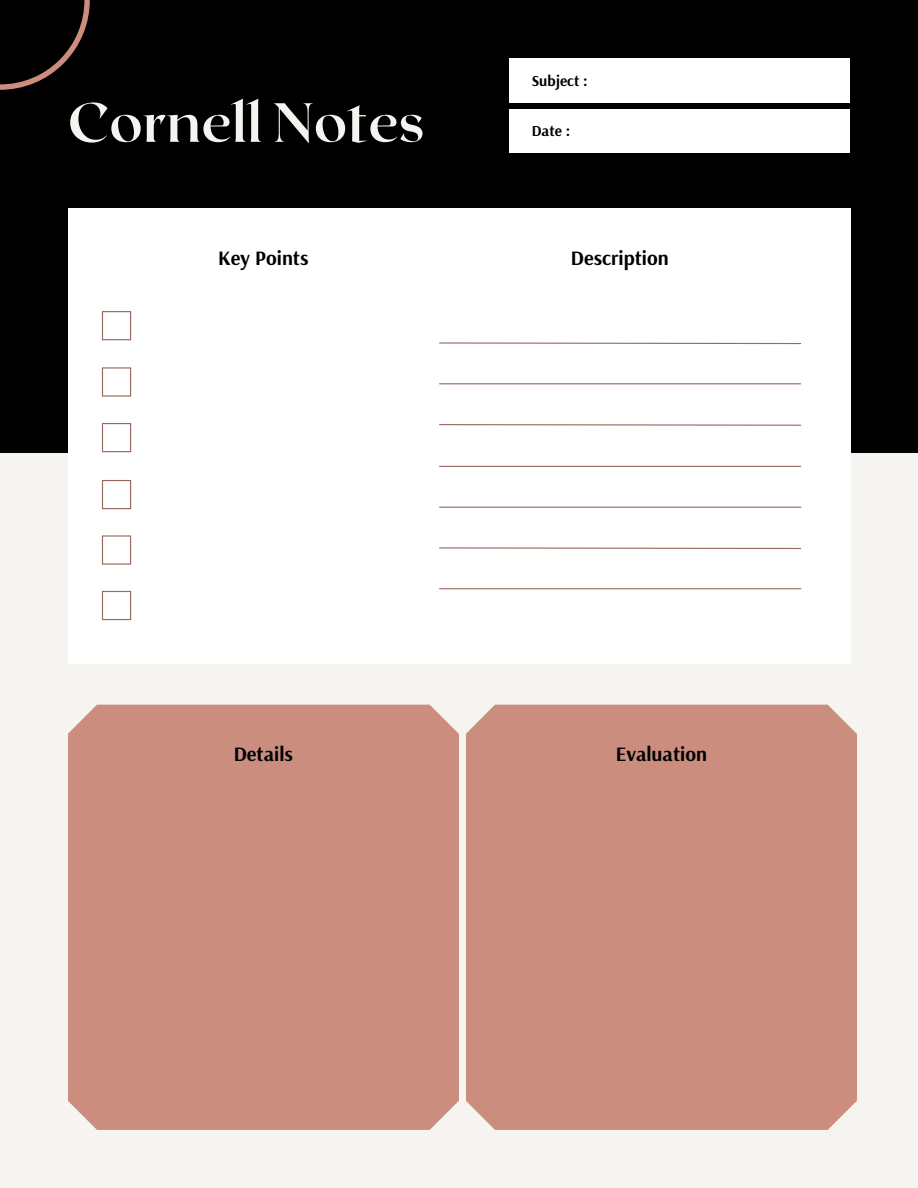
<style>
.page{position:relative;width:918px;height:1188px;background:#f6f4f1}
.page>*{position:absolute;margin:0;border:0;box-sizing:border-box;transform-origin:0 0}
.t1{font:700 55.05px "Roxborough CF";color:#f6f4f1}
.t2{font:700 20.4px "Arsenal";color:#000}
.t3{font:700 15.15px "Arsenal";color:#000}
</style>
<div class="page">
<div style="left:0;top:0;width:918px;height:453px;background:#000"></div>
<div style="left:68px;top:209px;width:782px;height:455px;background:#fff"></div>
<div style="left:68px;top:705px;width:391px;height:425px;background:#cb8e7e"></div>
<svg style="left:102px;top:367px;width:29px;height:30px"></svg>
<svg style="left:102px;top:423px;width:29px;height:29px"></svg>
<svg style="left:102px;top:480px;width:29px;height:29px"></svg>
<svg style="left:102px;top:535px;width:29px;height:30px"></svg>
<svg style="left:102px;top:311px;width:29px;height:29px"></svg>
<svg style="left:102px;top:591px;width:29px;height:29px"></svg>
<svg style="left:439px;top:342px;width:363px;height:3px"></svg>
<hr style="left:440px;top:383px;width:361px;height:1px;background:#96695e">
<svg style="left:439px;top:424px;width:363px;height:2px"></svg>
<hr style="left:440px;top:466px;width:361px;height:1px;background:#96695e">
<hr style="left:440px;top:507px;width:361px;height:1px;background:#96695e">
<svg style="left:439px;top:547px;width:363px;height:2px"></svg>
<hr style="left:440px;top:588px;width:361px;height:1px;background:#96695e">
<div style="left:466px;top:705px;width:391px;height:425px;background:#cb8e7e"></div>
<div style="left:509px;top:59px;width:341px;height:44px;background:#fff"></div>
<div style="left:509px;top:109px;width:341px;height:44px;background:#fff"></div>
<svg style="left:0;top:0;width:90px;height:90px"></svg>
<h1 class="t1" style="left:68px;top:87px;width:358px">Cornell Notes</h1>
<p class="t3" style="left:532px;top:71px;width:57px">Subject :</p>
<p class="t3" style="left:532px;top:121px;width:40px">Date :</p>
<p class="t2" style="left:218px;top:244px;width:92px">Key Points</p>
<p class="t2" style="left:571px;top:244px;width:99px">Description</p>
<p class="t2" style="left:234px;top:740px;width:61px">Details</p>
<p class="t2" style="left:616px;top:740px;width:93px">Evaluation</p>
</div>
